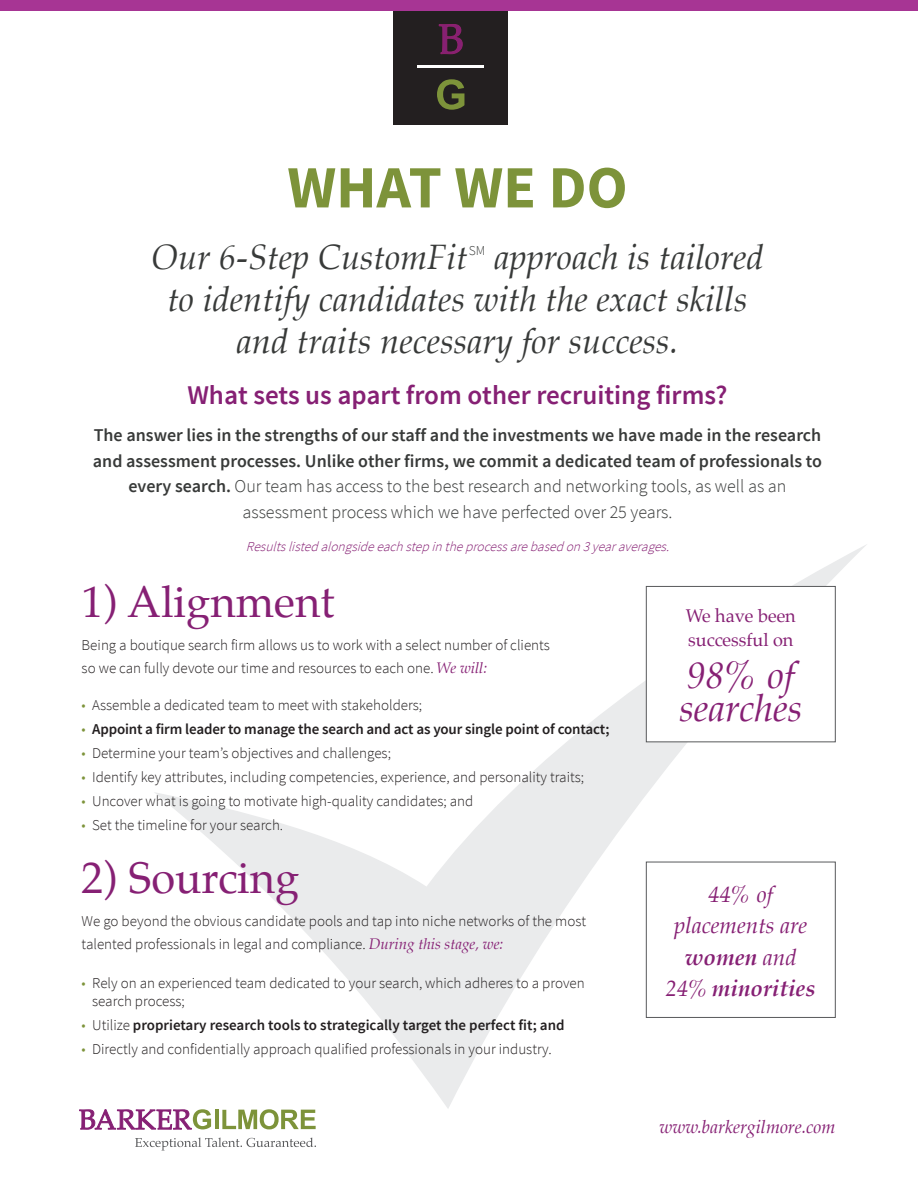
<style>
.page{position:relative;width:918px;height:1188px;background:#fff}
.page>*{position:absolute;margin:0;border:0;box-sizing:border-box;transform-origin:0 0}
.t1{font:700 60px "Source Sans Pro";color:#7d933a}
.t2{font:43.5px "Palatino";color:#862074}
.t3{font:italic 37.5px/33px "Palatino";color:#862074}
.t4{font:italic 34.5px "Palatino";color:#383a39}
.t5{font:600 27px "Source Sans Pro";color:#862074}
.t6{font:italic 22.5px/31.5px "Palatino";color:#862074;text-align:center}
.t7{font:600 18px/25.5px "Source Sans Pro";color:#383a39;text-align:center}
.t8{font:18px/24px "Palatino";color:#862074}
.t9{font:italic 18px "Palatino";color:#862074}
.t10{font:300 15px/22.5px "Source Sans Pro";color:#231f20}
.t11{font:600 15px "Source Sans Pro";letter-spacing:-.01em;color:#231f20}
.t12{font:italic 300 13.5px "Source Sans Pro";color:#862074}
.t13{font:300 13.5px "Source Sans Pro";color:#383a39}
.s1{font-weight:300}
.s2{font-family:"Palatino";font-weight:400;font-style:italic;color:#862074}
.s3{color:#7d933a}
.s4{font-weight:300;color:#7d933a}
.s5{font-weight:700}
</style>
<div class="page">
<svg style="left:154px;top:544px;width:713px;height:564px"></svg>
<div style="left:394px;top:10px;width:114px;height:114px;background:#231f20"></div>
<svg style="left:439px;top:24px;width:23px;height:30px"></svg>
<svg style="left:437px;top:79px;width:27px;height:31px"></svg>
<hr style="left:418px;top:65px;width:66px;height:2px;background:#fff">
<svg style="left:79px;top:1109px;width:132px;height:21px"></svg>
<hr style="left:215px;top:1110px;width:4px;height:19px;background:#7d933a">
<svg style="left:222px;top:1109px;width:94px;height:20px"></svg>
<svg style="left:135px;top:1138px;width:181px;height:13px"></svg>
<div style="left:646px;top:586px;width:190px;height:156px;background:#fff;border:1px solid #58595b"></div>
<div style="left:646px;top:862px;width:190px;height:156px;background:#fff;border:1px solid #58595b"></div>
<div style="left:0;top:0;width:918px;height:10px;background:#a73594"></div>
<h1 class="t1" style="left:287px;top:154px;width:342px">WHAT WE DO</h1>
<h3 class="t4" style="left:151px;top:228px;width:318px">Our 6-Step CustomFit</h3>
<p class="t13" style="left:469px;top:243px;width:18px">SM</p>
<h3 class="t4" style="left:494px;top:228px;width:271px">approach is tailored</h3>
<h3 class="t4" style="left:167px;top:270px;width:582px">to identify candidates with the exact skills</h3>
<h3 class="t4" style="left:237px;top:312px;width:443px">and traits necessary for success.</h3>
<h3 class="t5" style="left:187px;top:380px;width:542px">What sets us apart from other recruiting firms?</h3>
<p class="t7" style="left:93px;top:423px;width:731px">The answer lies in the strengths of our staff and the investments we have made in the research and assessment processes. Unlike other firms, we commit a dedicated team of professionals to every search. <span class="s1">Our team has access to the best research and networking tools, as well as an assessment process which we have perfected over 25 years.</span></p>
<p class="t12" style="left:246px;top:539px;width:429px">Resultslistedalongsideeachstepintheprocessarebasedon3yearaverages.</p>
<h2 class="t2" style="left:82px;top:566px;width:254px">1) Alignment</h2>
<p class="t10" style="left:82px;top:634px;width:470px">Being a boutique search firm allows us to work with a select number of clients so we can fully devote our time and resources to each one. <span class="s2">We will:</span></p>
<p class="t10" style="left:82px;top:694px;width:342px"><span class="s3">•</span> Assemble a dedicated team to meet with stakeholders;</p>
<p class="t11" style="left:82px;top:721px;width:529px"><span class="s4">•</span> Appoint a firm leader to manage the search and act as your single point of contact;</p>
<p class="t10" style="left:82px;top:742px;width:311px"><span class="s3">•</span> Determine your team’s objectives and challenges;</p>
<p class="t10" style="left:82px;top:766px;width:504px"><span class="s3">•</span> Identify key attributes, including competencies, experience, and personality traits;</p>
<p class="t10" style="left:82px;top:790px;width:393px"><span class="s3">•</span> Uncover what is going to motivate high-quality candidates; and</p>
<p class="t10" style="left:82px;top:814px;width:203px"><span class="s3">•</span> Set the timeline for your search.</p>
<h2 class="t2" style="left:82px;top:842px;width:219px">2) Sourcing</h2>
<p class="t10" style="left:82px;top:910px;width:506px">We go beyond the obvious candidate pools and tap into niche networks of the most talented professionals in legal and compliance. <span class="s2">During this stage, we:</span></p>
<p class="t10" style="left:92px;top:974px;width:494px;line-height:18px;text-indent:-10px"><span class="s3">•</span> Rely on an experienced team dedicated to your search, which adheres to a proven search process;</p>
<p class="t11" style="left:82px;top:1017px;width:484px"><span class="s4">•</span> <span class="s1">Utilize</span> proprietary research tools to strategically target the perfect fit; and</p>
<p class="t10" style="left:82px;top:1038px;width:472px"><span class="s3">•</span> Directly and confidentially approach qualified professionals in your industry.</p>
<p class="t8" style="left:686px;top:604px;width:111px">We have been successful on</p>
<h3 class="t3" style="left:679px;top:658px;width:124px">98% of searches</h3>
<h3 class="t6" style="left:666px;top:878px;width:151px">44% of placements are <span class="s5">women</span> and<br>24% <span class="s5">minorities</span></h3>
<p class="t9" style="left:659px;top:1111px;width:178px">www.barkergilmore.com</p>
</div>
